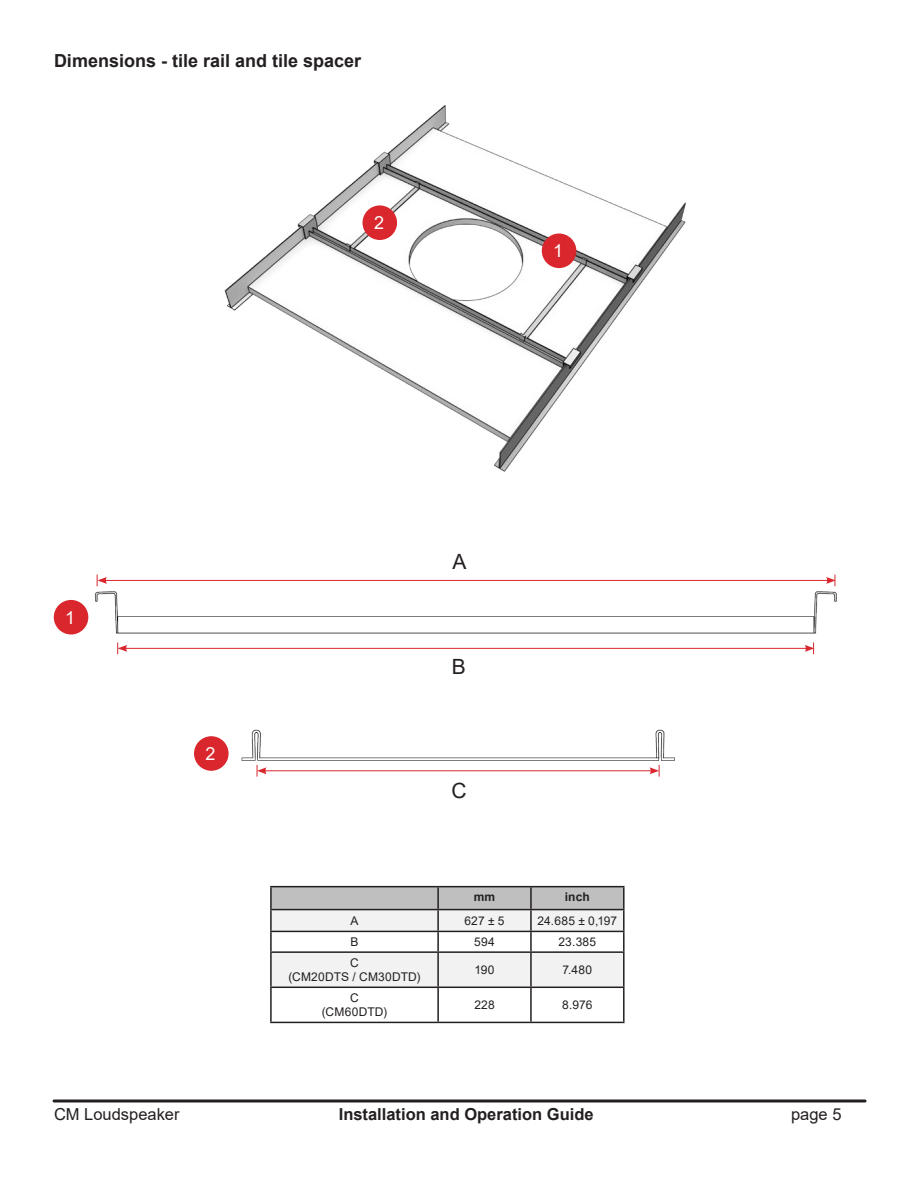
<style>
.page{position:relative;width:918px;height:1188px;background:#fff}
.page>*{position:absolute;margin:0;border:0;box-sizing:border-box;transform-origin:0 0}
.Body_Text_10pt_reg{font:21px "Arial";color:#231f20}
.Heading__2__12pt_Bol{font:700 18px "Arial";color:#231f20}
.Body_Text_10pt_reg-2{font:18px "Arial";color:#fff}
.t1{font:700 16.5px "Arial";color:#231f20}
.t2{font:16.5px "Arial";color:#231f20}
.body_text_8pt{font:12px/14.4px "Arial";letter-spacing:.015em;color:#231f20;text-align:center}
.body_text_8pt-2{font:700 12px "Arial";letter-spacing:.015em;color:#231f20}
</style>
<div class="page">
<hr style="left:54px;top:1100px;width:811px;height:2px;background:#231f20">
<img style="left:224px;top:105px;width:463px;height:367px">
<div style="left:542px;top:234px;width:34px;height:34px;background:#d9272d;border-radius:50%"></div>
<div style="left:363px;top:205px;width:34px;height:35px;background:#d9272d;border-radius:50%"></div>
<hr style="left:270px;top:886px;width:168px;height:1px;background:#231f20">
<hr style="left:438px;top:886px;width:93px;height:1px;background:#231f20">
<hr style="left:531px;top:886px;width:94px;height:1px;background:#231f20">
<svg style="left:270px;top:887px;width:355px;height:100px"></svg>
<hr style="left:270px;top:951px;width:168px;height:2px;background:#231f20">
<hr style="left:270px;top:953px;width:2px;height:34px;background:#231f20">
<hr style="left:438px;top:951px;width:93px;height:2px;background:#231f20">
<hr style="left:437px;top:953px;width:2px;height:34px;background:#231f20">
<hr style="left:531px;top:951px;width:94px;height:2px;background:#231f20">
<hr style="left:530px;top:953px;width:2px;height:34px;background:#231f20">
<hr style="left:623px;top:953px;width:2px;height:34px;background:#231f20">
<hr style="left:270px;top:987px;width:168px;height:1px;background:#231f20">
<hr style="left:270px;top:988px;width:2px;height:34px;background:#231f20">
<hr style="left:438px;top:987px;width:93px;height:1px;background:#231f20">
<hr style="left:437px;top:988px;width:2px;height:34px;background:#231f20">
<hr style="left:531px;top:987px;width:94px;height:1px;background:#231f20">
<hr style="left:530px;top:988px;width:2px;height:34px;background:#231f20">
<hr style="left:623px;top:988px;width:2px;height:34px;background:#231f20">
<hr style="left:270px;top:1022px;width:168px;height:1px;background:#231f20">
<hr style="left:438px;top:1022px;width:93px;height:1px;background:#231f20">
<hr style="left:531px;top:1022px;width:94px;height:1px;background:#231f20">
<img style="left:241px;top:729px;width:434px;height:48px">
<img style="left:76px;top:574px;width:761px;height:81px">
<div style="left:54px;top:600px;width:34px;height:34px;background:#d9272d;border-radius:50%"></div>
<div style="left:194px;top:736px;width:35px;height:35px;background:#d9272d;border-radius:50%"></div>
<hr style="left:264px;top:770px;width:388px;height:1px;background:#d9272d">
<svg style="left:650px;top:765px;width:10px;height:12px"></svg>
<svg style="left:257px;top:765px;width:10px;height:12px"></svg>
<hr style="left:125px;top:648px;width:682px;height:1px;background:#d9272d">
<svg style="left:805px;top:643px;width:9px;height:11px"></svg>
<svg style="left:117px;top:643px;width:10px;height:11px"></svg>
<hr style="left:105px;top:580px;width:724px;height:1px;background:#d9272d">
<svg style="left:826px;top:575px;width:10px;height:11px"></svg>
<svg style="left:97px;top:575px;width:10px;height:11px"></svg>
<p class="Heading__2__12pt_Bol" style="left:54px;top:48px;width:309px">Dimensions - tile rail and tile spacer</p>
<p class="Body_Text_10pt_reg-2" style="left:374px;top:211px;width:12px">2</p>
<p class="Body_Text_10pt_reg-2" style="left:553px;top:239px;width:12px">1</p>
<p class="Body_Text_10pt_reg-2" style="left:65px;top:605px;width:12px">1</p>
<p class="Body_Text_10pt_reg-2" style="left:206px;top:741px;width:12px">2</p>
<p class="Body_Text_10pt_reg" style="left:453px;top:547px;width:16px">A</p>
<p class="Body_Text_10pt_reg" style="left:452px;top:653px;width:16px">B</p>
<p class="Body_Text_10pt_reg" style="left:451px;top:776px;width:17px">C</p>
<p class="body_text_8pt-2" style="left:474px;top:889px;width:23px">mm</p>
<p class="body_text_8pt-2" style="left:565px;top:889px;width:27px">inch</p>
<p class="body_text_8pt" style="left:351px;top:913px;width:10px">A</p>
<p class="body_text_8pt" style="left:464px;top:913px;width:42px">627 ± 5</p>
<p class="body_text_8pt" style="left:538px;top:913px;width:81px">24.685 ± 0,197</p>
<p class="body_text_8pt" style="left:351px;top:935px;width:10px">B</p>
<p class="body_text_8pt" style="left:474px;top:935px;width:22px">594</p>
<p class="body_text_8pt" style="left:558px;top:935px;width:39px">23.385</p>
<p class="body_text_8pt" style="left:288px;top:955px;width:134px">C<br>(CM20DTS / CM30DTD)</p>
<p class="body_text_8pt" style="left:474px;top:963px;width:22px">190</p>
<p class="body_text_8pt" style="left:563px;top:963px;width:31px">7.480</p>
<p class="body_text_8pt" style="left:322px;top:991px;width:67px">C (CM60DTD)</p>
<p class="body_text_8pt" style="left:474px;top:998px;width:22px">228</p>
<p class="body_text_8pt" style="left:562px;top:998px;width:32px">8.976</p>
<h3 class="t2" style="left:54px;top:1102px;width:127px">CM Loudspeaker</h3>
<h3 class="t1" style="left:339px;top:1102px;width:256px">Installation and Operation Guide</h3>
<h3 class="t2" style="left:791px;top:1102px;width:52px">page 5</h3>
</div>
